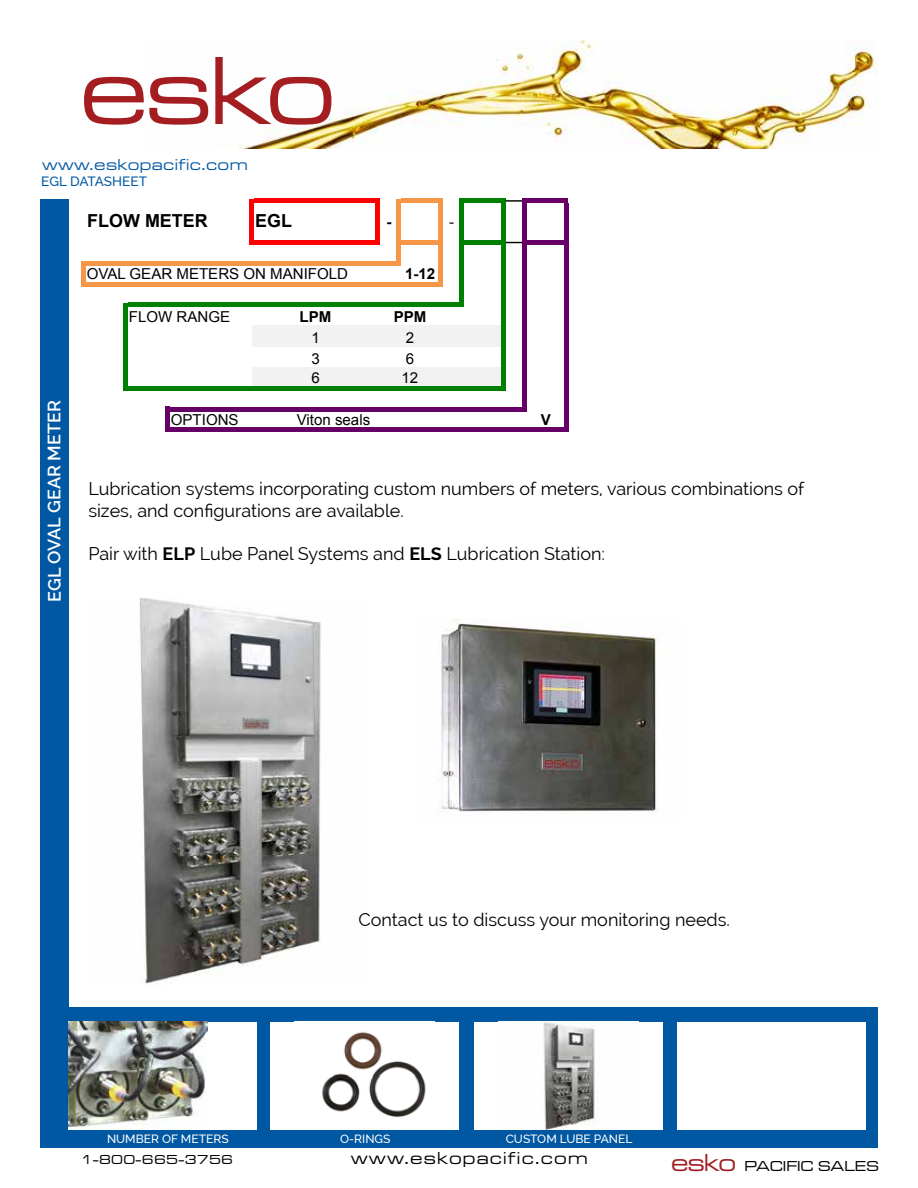
<style>
.page{position:relative;width:918px;height:1188px;background:#fff}
.page>*{position:absolute;margin:0;border:0;box-sizing:border-box;transform-origin:0 0}
.t1{font:500 100.5px "Microgramma Ext D";color:#a41e21}
.t2{font:500 25.5px "Microgramma Ext D";color:#a41e21}
.t3{font:18px/21.6px "Raleway";color:#000}
.t4{font:500 18px "Microgramma Ext D";letter-spacing:.1em;color:#000}
.t5{font:600 18px "Raleway";color:#fff}
.t6{font:700 18px "Arial";color:#000}
.t7{font:500 16.5px "Microgramma Ext D";letter-spacing:.06em;color:#0058a3}
.t8{font:15px/19.4px "Arial";color:#000}
.t9{font:500 15px "Microgramma Ext D";letter-spacing:.04em;color:#000}
.t10{font:700 15px "Arial";color:#000}
.t11{font:500 13.5px "Microgramma Ext D";letter-spacing:.07em;color:#000}
.t12{font:500 13.5px "Raleway";color:#0058a3}
.t13{font:500 12px "Raleway";color:#fff}
.s1{font-weight:700}
</style>
<div class="page">
<img style="left:223px;top:40px;width:655px;height:108px">
<div style="left:69px;top:1007px;width:809px;height:141px;background:#0058a3"></div>
<div style="left:40px;top:199px;width:29px;height:949px;background:#0058a3"></div>
<div style="left:252px;top:326px;width:252px;height:21px;background:#f2f2f2"></div>
<div style="left:252px;top:367px;width:252px;height:22px;background:#f2f2f2"></div>
<hr style="left:254px;top:199px;width:126px;height:4px;background:#f00">
<hr style="left:401px;top:199px;width:42px;height:4px;background:#f79646">
<hr style="left:464px;top:199px;width:42px;height:4px;background:#008000">
<svg style="left:506px;top:200px;width:16px;height:2px"></svg>
<div style="left:254px;top:240px;width:126px;height:5px;background:#f00"></div>
<div style="left:401px;top:240px;width:42px;height:5px;background:#f79646"></div>
<div style="left:464px;top:240px;width:42px;height:5px;background:#008000"></div>
<svg style="left:506px;top:242px;width:16px;height:1px"></svg>
<hr style="left:250px;top:199px;width:4px;height:46px;background:#f00">
<hr style="left:397px;top:199px;width:4px;height:66px;background:#f79646">
<div style="left:459px;top:199px;width:5px;height:108px;background:#008000"></div>
<hr style="left:522px;top:199px;width:4px;height:212px;background:#606">
<hr style="left:376px;top:203px;width:4px;height:42px;background:#f00">
<hr style="left:439px;top:203px;width:4px;height:83px;background:#f79646">
<div style="left:501px;top:203px;width:5px;height:187px;background:#008000"></div>
<hr style="left:564px;top:203px;width:4px;height:229px;background:#606">
<hr style="left:82px;top:261px;width:4px;height:25px;background:#f79646">
<hr style="left:124px;top:303px;width:4px;height:87px;background:#008000">
<hr style="left:166px;top:407px;width:4px;height:25px;background:#606">
<hr style="left:526px;top:199px;width:42px;height:4px;background:#606">
<div style="left:526px;top:240px;width:42px;height:5px;background:#606"></div>
<hr style="left:86px;top:261px;width:315px;height:4px;background:#f79646">
<hr style="left:86px;top:282px;width:357px;height:4px;background:#f79646">
<hr style="left:128px;top:303px;width:336px;height:4px;background:#008000">
<hr style="left:128px;top:386px;width:378px;height:4px;background:#008000">
<hr style="left:170px;top:407px;width:356px;height:4px;background:#606">
<hr style="left:170px;top:428px;width:398px;height:4px;background:#606">
<img style="left:140px;top:598px;width:181px;height:386px">
<img style="left:438px;top:618px;width:221px;height:196px">
<div style="left:677px;top:1022px;width:189px;height:108px;background:#fff"></div>
<div style="left:474px;top:1022px;width:189px;height:108px;background:#fff"></div>
<img style="left:543px;top:1022px;width:53px;height:108px">
<div style="left:270px;top:1022px;width:189px;height:108px;background:#fff"></div>
<img style="left:322px;top:1031px;width:104px;height:87px">
<div style="left:68px;top:1022px;width:189px;height:108px;background:#fff"></div>
<img style="left:68px;top:1022px;width:140px;height:105px">
<h1 class="t1" style="left:81px;top:27px;width:255px">esko</h1>
<p class="t7" style="left:43px;top:154px;width:206px">www.eskopacific.com</p>
<p class="t12" style="left:41px;top:174px;width:107px">EGL DATASHEET</p>
<p class="t6" style="left:87px;top:209px;width:122px">FLOW METER</p>
<p class="t6" style="left:255px;top:209px;width:38px">EGL</p>
<p class="t10" style="left:386px;top:212px;width:7px">-</p>
<p class="t8" style="left:449px;top:212px;width:7px">-</p>
<p class="t8" style="left:87px;top:264px;width:263px">OVAL GEAR METERS ON MANIFOLD</p>
<p class="t10" style="left:405px;top:264px;width:32px">1-12</p>
<p class="t8" style="left:129px;top:307px;width:103px">FLOW RANGE</p>
<p class="t10" style="left:300px;top:307px;width:33px">LPM</p>
<p class="t10" style="left:394px;top:307px;width:34px">PPM</p>
<p class="t5" style="left:44px;top:602px;width:204px;rotate:-90deg">EGL OVAL GEAR METER</p>
<p class="t8" style="left:311px;top:328px;width:10px">1</p>
<p class="t8" style="left:406px;top:328px;width:10px">2</p>
<p class="t8" style="left:311px;top:349px;width:10px">3<br>6</p>
<p class="t8" style="left:406px;top:349px;width:10px">6</p>
<p class="t8" style="left:402px;top:368px;width:18px">12</p>
<p class="t8" style="left:171px;top:410px;width:69px">OPTIONS</p>
<p class="t8" style="left:297px;top:410px;width:75px">Viton seals</p>
<p class="t10" style="left:541px;top:410px;width:12px">V</p>
<p class="t3" style="left:88px;top:478px;width:718px">Lubrication systems incorporating custom numbers of meters, various combinations of sizes, and configurations are available.</p>
<p class="t3" style="left:88px;top:543px;width:518px">Pair with <span class="s1">ELP</span> Lube Panel Systems and <span class="s1">ELS</span> Lubrication Station:</p>
<p class="t3" style="left:358px;top:909px;width:373px">Contact us to discuss your monitoring needs.</p>
<p class="t13" style="left:107px;top:1131px;width:123px">NUMBER OF METERS</p>
<p class="t13" style="left:340px;top:1131px;width:52px">O-RINGS</p>
<p class="t13" style="left:506px;top:1131px;width:128px">CUSTOM LUBE PANEL</p>
<p class="t11" style="left:81px;top:1151px;width:153px">1-800-665-3756</p>
<p class="t4" style="left:351px;top:1147px;width:238px">www.eskopacific.com</p>
<h2 class="t2" style="left:672px;top:1146px;width:66px">esko</h2>
<p class="t9" style="left:745px;top:1156px;width:135px">PACIFIC SALES</p>
</div>
